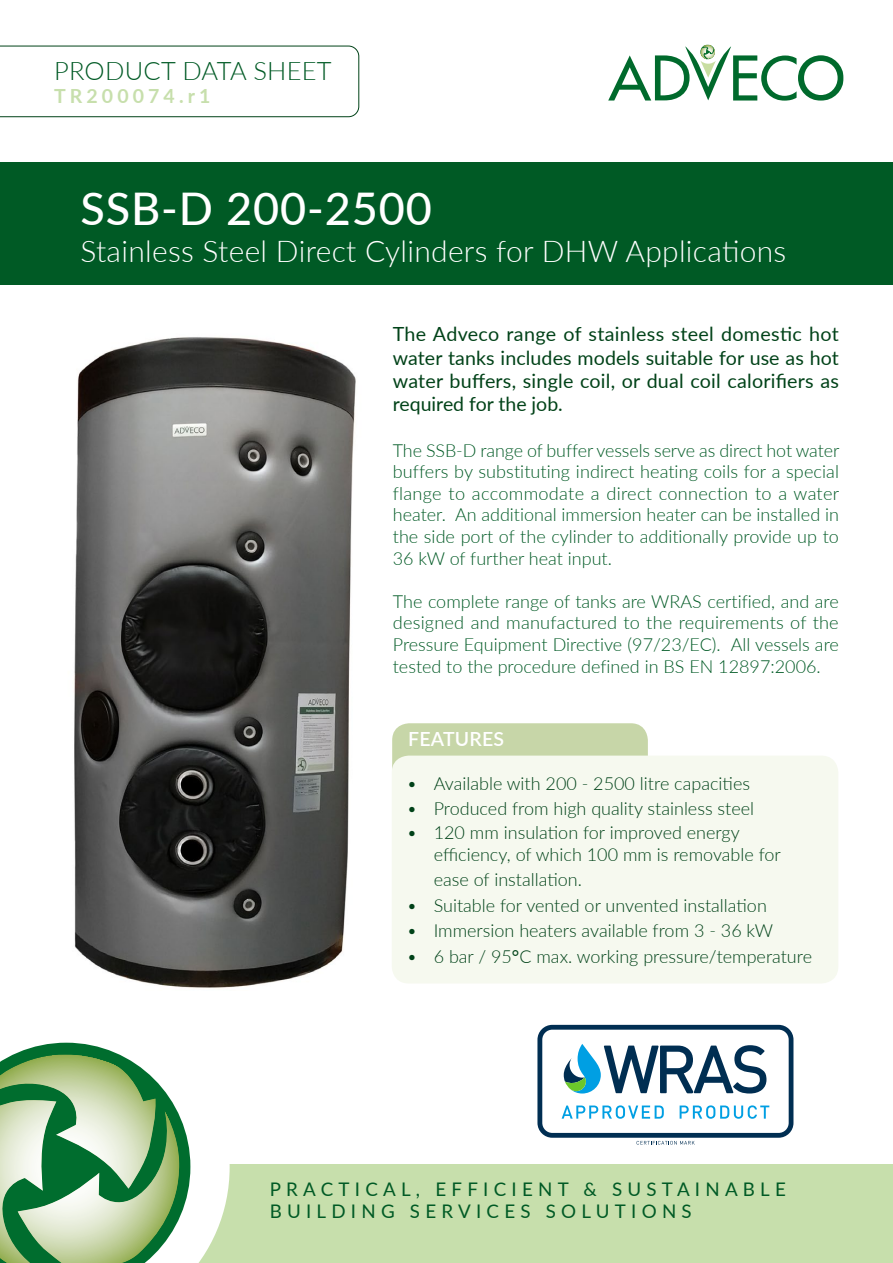
<style>
.page{position:relative;width:893px;height:1263px;background:#fff}
.page>*{position:absolute;margin:0;border:0;box-sizing:border-box;transform-origin:0 0}
.t1{font:500 45px "Lato";letter-spacing:.02em;color:#fff}
.t2{font:300 30px "Lato";letter-spacing:.01em;color:#fff}
.t3{font:300 25.5px "Lato";letter-spacing:.01em;color:#005a25}
.t4{font:19.5px/23.4px "Lato";letter-spacing:.01em;color:#004218;text-align:justify}
.t5{font:700 19.5px "Lato";letter-spacing:.21em;color:#c7dfac}
.t6{font:600 19.5px "Lato";letter-spacing:.01em;color:#fff}
.t7{font:18.75px/22.5px "Lato";letter-spacing:.28em;color:#005a25}
.t8{font:300 18px/21.6px "Lato";color:#005a25;text-align:justify}
.t9{font:300 18px/21.6px "Lato";color:#004218}
.s1{font-weight:400}
</style>
<div class="page">
<div style="left:0;top:163px;width:893px;height:122px;background:#005a25"></div>
<svg style="left:0;top:46px;width:359px;height:71px"></svg>
<svg style="left:608px;top:45px;width:236px;height:56px"></svg>
<div style="left:2px;top:1164px;width:891px;height:99px;background:#c7dfac"></div>
<svg style="left:58px;top:1042px;width:172px;height:221px"></svg>
<svg style="left:0;top:1043px;width:190px;height:220px;background:#90ba8e"></svg>
<img style="left:74px;top:337px;width:282px;height:651px">
<div style="left:392px;top:723px;width:256px;height:64px;background:#c7d6a8;border-radius:17px"></div>
<div style="left:392px;top:755px;width:446px;height:228px;background:#f6f9ef;border-radius:17px"></div>
<svg style="left:562px;top:1105px;width:102px;height:14px"></svg>
<svg style="left:680px;top:1105px;width:89px;height:14px"></svg>
<svg style="left:564px;top:1044px;width:202px;height:49px"></svg>
<div style="left:537px;top:1025px;width:256px;height:113px;border:5px solid #002e52;border-radius:12px"></div>
<svg style="left:637px;top:1141px;width:58px;height:4px"></svg>
<h3 class="t3" style="left:54px;top:53px;width:279px">PRODUCT DATA SHEET</h3>
<p class="t5" style="left:54px;top:82px;width:158px">TR200074.r1</p>
<h1 class="t1" style="left:80px;top:176px;width:353px">SSB-D 200-2500</h1>
<h2 class="t2" style="left:80px;top:230px;width:707px">Stainless Steel Direct Cylinders for DHW Applications</h2>
<p class="t4" style="left:393px;top:322px;width:448px">The Adveco range of stainless steel domestic hot water tanks includes models suitable for use as hot water buffers, single coil, or dual coil calorifiers as required for the job.</p>
<p class="t8" style="left:393px;top:439px;width:448px">The SSB-D range of buffer vessels serve as direct hot water buffers by substituting indirect heating coils for a special flange to accommodate a direct connection to a water heater. An additional immersion heater can be installed in the side port of the cylinder to additionally provide up to 36 kW of further heat input.</p>
<p class="t8" style="left:393px;top:590px;width:448px">The complete range of tanks are WRAS certified, and are designed and manufactured to the requirements of the Pressure Equipment Directive (97/23/EC). All vessels are tested to the procedure defined in BS EN 12897:2006.</p>
<p class="t6" style="left:408px;top:724px;width:97px">FEATURES</p>
<p class="t9" style="left:407px;top:772px;width:345px">• Available with 200 - 2500 litre capacities</p>
<p class="t9" style="left:407px;top:797px;width:349px">• Produced from high quality stainless steel</p>
<p class="t9" style="left:434px;top:821px;width:349px;text-indent:-27px">• 120 mm insulation for improved energy efficiency, of which 100 mm is removable for</p>
<p class="t9" style="left:434px;top:868px;width:150px">ease of installation.</p>
<p class="t9" style="left:407px;top:894px;width:362px">• Suitable for vented or unvented installation</p>
<p class="t9" style="left:407px;top:919px;width:368px">• Immersion heaters available from 3 - 36 kW</p>
<p class="t9" style="left:407px;top:945px;width:407px">• 6 bar / 95<span class="s1">°</span>C max. working pressure/temperature</p>
<p class="t7" style="left:270px;top:1177px;width:518px">PRACTICAL, EFFICIENT &amp; SUSTAINABLE<br>BUILDING SERVICES SOLUTIONS</p>
</div>
